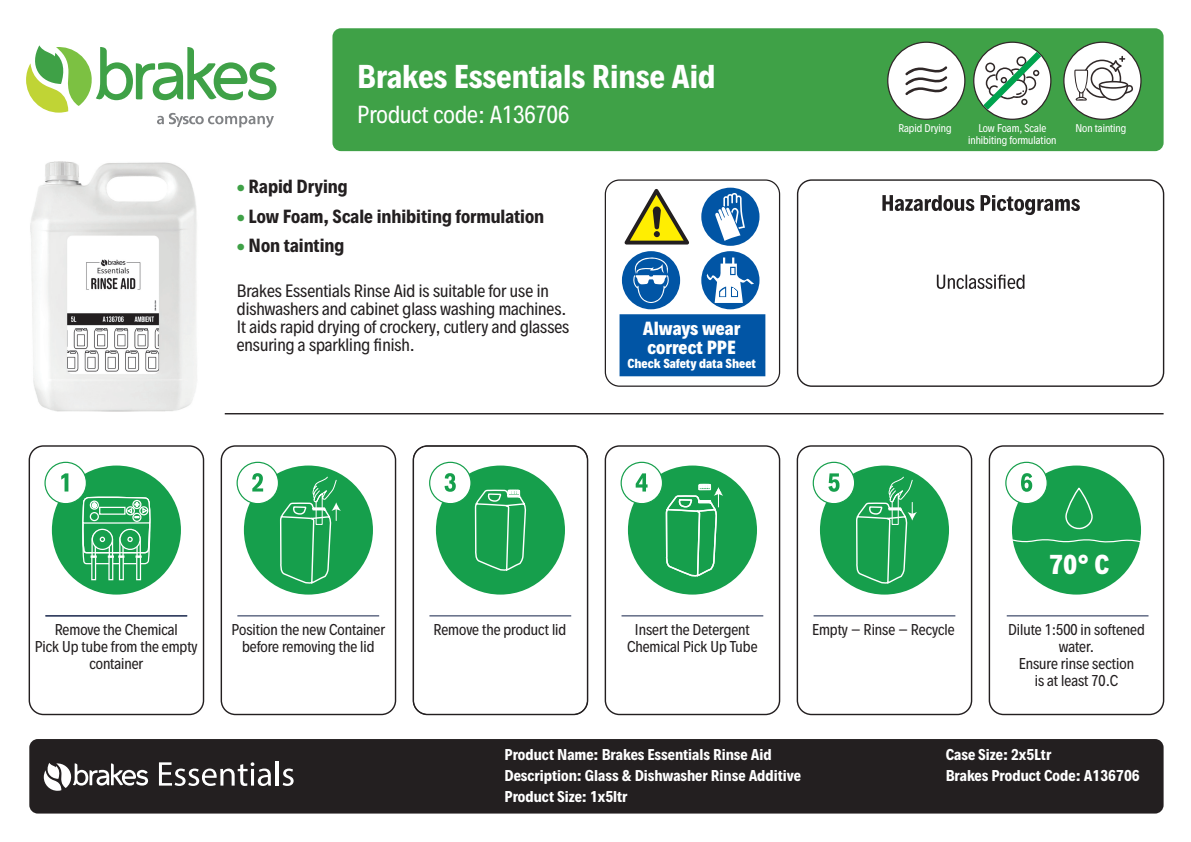
<style>
.page{position:relative;width:1191px;height:842px;background:#fff}
.page>*{position:absolute;margin:0;border:0;box-sizing:border-box;transform-origin:0 0}
.t1{font:700 29.5px "Decalotype";color:#fff}
.t2{font:800 24.4px "Decalotype";color:#fff}
.t3{font:22px "Decalotype";color:#fff}
.t4{font:700 17px "Decalotype";color:#231f20}
.t5{font:800 17px/19px "Decalotype";color:#fff}
.t6{font:16px/18px "Decalotype";color:#231f20}
.t7{font:14px/17px "Decalotype";color:#231f20;text-align:center}
.t8{font:700 14px/21px "Decalotype";color:#fff}
.t9{font:800 11.7px "Decalotype";color:#fff}
.t10{font:10px "Decalotype";color:#fff}
.s1{color:#3fa147}
</style>
<div class="page">
<div style="left:796px;top:445px;width:176px;height:270px;border:1px solid #231f20;border-radius:14px"></div>
<div style="left:413px;top:445px;width:175px;height:270px;background:#fff;border:1px solid #231f20;border-radius:14px"></div>
<div style="left:412px;top:445px;width:176px;height:270px;border:1px solid #231f20;border-radius:14px"></div>
<div style="left:604px;top:445px;width:176px;height:270px;border:1px solid #231f20;border-radius:14px"></div>
<div style="left:221px;top:445px;width:175px;height:270px;border:1px solid #231f20;border-radius:14px"></div>
<div style="left:29px;top:445px;width:175px;height:270px;border:1px solid #231f20;border-radius:14px"></div>
<div style="left:605px;top:179px;width:175px;height:208px;border:1px solid #231f20;border-radius:14px"></div>
<div style="left:619px;top:314px;width:146px;height:62px;background:#0155a5"></div>
<div style="left:29px;top:739px;width:1134px;height:74px;background:#231f20;border-radius:9px"></div>
<div style="left:332px;top:28px;width:831px;height:123px;background:#3fa147;border-radius:9px"></div>
<hr style="left:225px;top:413px;width:938px;height:1px;background:#231f20">
<div style="left:797px;top:179px;width:367px;height:208px;border:1px solid #231f20;border-radius:14px"></div>
<svg style="left:908px;top:195px;width:171px;height:20px"></svg>
<svg style="left:936px;top:275px;width:88px;height:14px"></svg>
<svg style="left:26px;top:45px;width:250px;height:83px"></svg>
<svg style="left:44px;top:763px;width:104px;height:28px"></svg>
<svg style="left:159px;top:762px;width:112px;height:24px"></svg>
<hr style="left:276px;top:761px;width:3px;height:25px;background:#fff">
<div style="left:988px;top:445px;width:176px;height:270px;border:1px solid #231f20;border-radius:14px"></div>
<img style="left:30px;top:161px;width:167px;height:251px">
<div style="left:887px;top:42px;width:78px;height:77px;background:#fff;border-radius:50%"></div>
<svg style="left:973px;top:42px;width:77px;height:77px"></svg>
<div style="left:973px;top:42px;width:78px;height:78px;border:1px solid #302828;border-radius:50%"></div>
<div style="left:1063px;top:42px;width:78px;height:77px;background:#fff;border-radius:50%"></div>
<div style="left:1063px;top:42px;width:78px;height:78px;border:1px solid #302828;border-radius:50%"></div>
<svg style="left:908px;top:66px;width:39px;height:29px"></svg>
<svg style="left:977px;top:46px;width:70px;height:70px;background:#bdd5c4"></svg>
<svg style="left:1074px;top:56px;width:59px;height:45px"></svg>
<hr style="left:45px;top:615px;width:142px;height:1px;background:#142249">
<hr style="left:237px;top:615px;width:142px;height:1px;background:#142249">
<hr style="left:429px;top:615px;width:142px;height:1px;background:#142249">
<hr style="left:621px;top:615px;width:142px;height:1px;background:#142249">
<hr style="left:813px;top:615px;width:142px;height:1px;background:#142249">
<hr style="left:1006px;top:615px;width:142px;height:1px;background:#142249">
<div style="left:820px;top:465px;width:129px;height:130px;background:#169f4c;border-radius:50%"></div>
<div style="left:436px;top:465px;width:129px;height:130px;background:#169f4c;border-radius:50%"></div>
<div style="left:1012px;top:465px;width:129px;height:130px;background:#169f4c;border-radius:50%"></div>
<div style="left:628px;top:465px;width:129px;height:130px;background:#169f4c;border-radius:50%"></div>
<div style="left:244px;top:465px;width:129px;height:130px;background:#169f4c;border-radius:50%"></div>
<div style="left:52px;top:465px;width:129px;height:130px;background:#169f4c;border-radius:50%"></div>
<svg style="left:236px;top:462px;width:43px;height:42px"></svg>
<svg style="left:812px;top:462px;width:43px;height:42px"></svg>
<svg style="left:1005px;top:462px;width:42px;height:42px"></svg>
<svg style="left:429px;top:28px;width:98px;height:543px"></svg>
<svg style="left:620px;top:28px;width:139px;height:549px"></svg>
<svg style="left:279px;top:414px;width:53px;height:400px"></svg>
<svg style="left:312px;top:476px;width:29px;height:49px"></svg>
<svg style="left:855px;top:28px;width:53px;height:786px"></svg>
<svg style="left:888px;top:476px;width:29px;height:49px"></svg>
<svg style="left:44px;top:462px;width:107px;height:122px"></svg>
<div style="left:99px;top:507px;width:26px;height:8px;background:#169f4c;border:1px solid #fff"></div>
<svg style="left:1012px;top:538px;width:129px;height:5px"></svg>
<svg style="left:1065px;top:487px;width:28px;height:43px"></svg>
<h1 class="t1" style="left:357px;top:56px;width:360px">Brakes Essentials Rinse Aid</h1>
<h3 class="t3" style="left:357px;top:100px;width:213px">Product code: A136706</h3>
<p class="t4" style="left:237px;top:175px;width:112px"><span class="s1">•</span> Rapid Drying</p>
<p class="t4" style="left:237px;top:204px;width:309px"><span class="s1">•</span> Low Foam, Scale inhibiting formulation</p>
<p class="t4" style="left:237px;top:234px;width:109px"><span class="s1">•</span> Non tainting</p>
<p class="t6" style="left:237px;top:282px;width:334px">Brakes Essentials Rinse Aid is suitable for use in dishwashers and cabinet glass washing machines.<br>It aids rapid drying of crockery, cutlery and glasses ensuring a sparkling finish.</p>
<p class="t5" style="left:643px;top:319px;width:99px">Always wear correct PPE</p>
<p class="t9" style="left:627px;top:355px;width:130px">Check Safety data Sheet</p>
<p class="t10" style="left:898px;top:122px;width:55px">Rapid Drying</p>
<p class="t10" style="left:978px;top:122px;width:69px">Low Foam, Scale</p>
<p class="t10" style="left:1075px;top:122px;width:52px">Non tainting</p>
<p class="t10" style="left:968px;top:134px;width:90px">inhibiting formulation</p>
<p class="t7" style="left:35px;top:621px;width:164px">Remove the Chemical<br>Pick Up tube from the empty container</p>
<p class="t7" style="left:231px;top:621px;width:155px">Position the new Container</p>
<p class="t7" style="left:433px;top:621px;width:134px">Remove the product lid</p>
<p class="t7" style="left:242px;top:638px;width:134px">before removing the lid</p>
<h2 class="t2" style="left:1049px;top:548px;width:62px">70° C</h2>
<p class="t7" style="left:627px;top:621px;width:132px">Insert the Detergent<br>Chemical Pick Up Tube</p>
<p class="t7" style="left:812px;top:621px;width:144px">Empty – Rinse – Recycle</p>
<p class="t7" style="left:1008px;top:621px;width:138px">Dilute 1:500 in softened water.<br>Ensure rinse section<br>is at least 70.C</p>
<p class="t8" style="left:504px;top:744px;width:298px">Product Name: Brakes Essentials Rinse Aid<br>Description: Glass &amp; Dishwasher Rinse Additive<br>Product Size: 1x5ltr</p>
<p class="t8" style="left:945px;top:744px;width:196px">Case Size: 2x5Ltr<br>Brakes Product Code: A136706</p>
</div>
